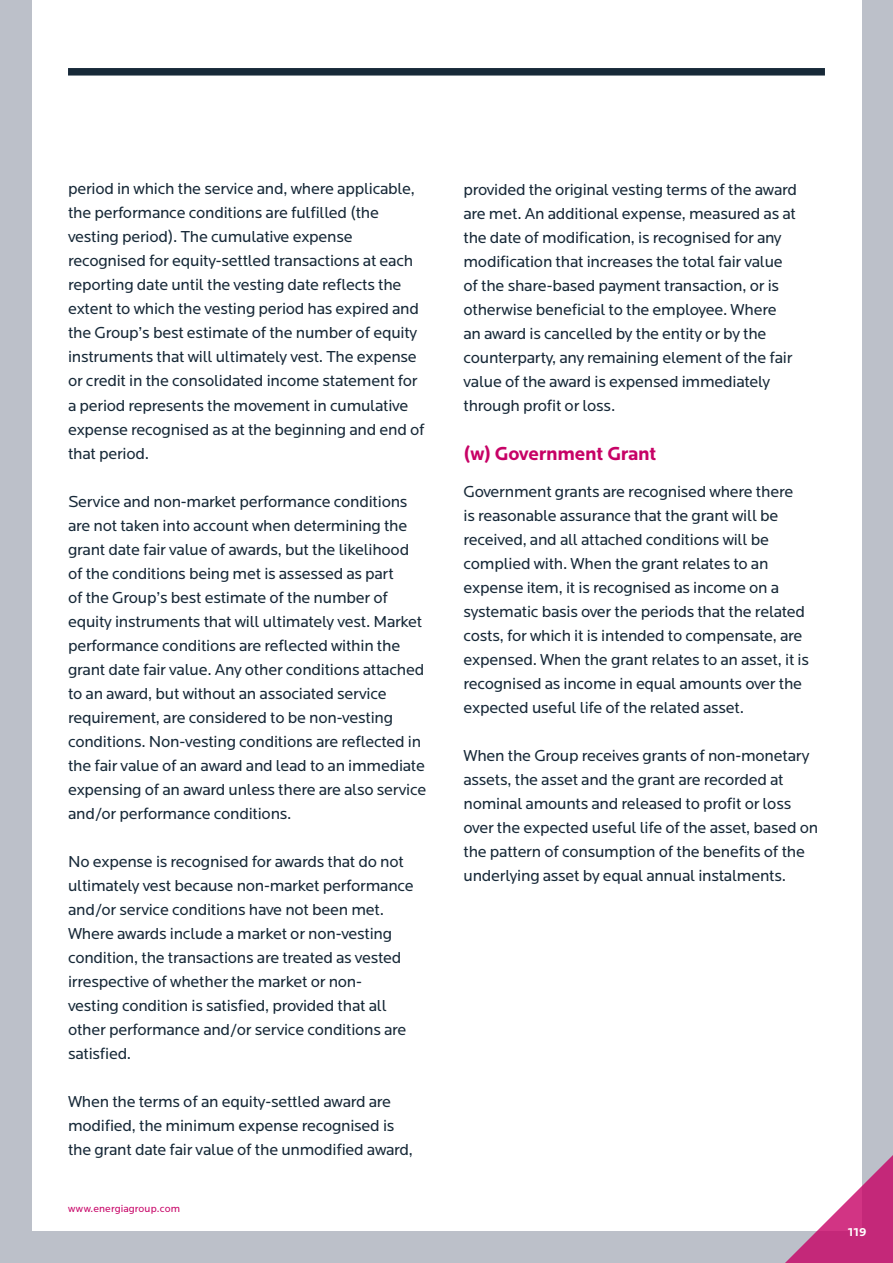
<style>
.page{position:relative;width:893px;height:1263px;background:#bcc0c9}
.page>*{position:absolute;margin:0;border:0;box-sizing:border-box;transform-origin:0 0}
.t1{font:700 19.5px "Locator";letter-spacing:-.015em;color:#c70266}
.t2{font:16.5px/24px "Locator";letter-spacing:-.015em;color:#172938}
.t3{font:700 12px "Locator";color:#fff}
.t4{font:10.5px "Locator";letter-spacing:.01em;color:#c70266}
</style>
<div class="page">
<div style="left:32px;top:0;width:829px;height:1231px;background:#fff"></div>
<svg style="left:785px;top:1142px;width:108px;height:121px"></svg>
<div style="left:68px;top:68px;width:757px;height:8px;background:#172938"></div>
<p class="t2" style="left:68px;top:177px;width:358px">period in which the service and, where applicable, the performance conditions are fulfilled (the vesting period). The cumulative expense recognised for equity-settled transactions at each reporting date until the vesting date reflects the extent to which the vesting period has expired and the Group’s best estimate of the number of equity instruments that will ultimately vest. The expense or credit in the consolidated income statement for a period represents the movement in cumulative expense recognised as at the beginning and end of that period.</p>
<p class="t2" style="left:68px;top:489px;width:360px">Service and non-market performance conditions are not taken into account when determining the grant date fair value of awards, but the likelihood of the conditions being met is assessed as part<br>of the Group’s best estimate of the number of equity instruments that will ultimately vest. Market performance conditions are reflected within the grant date fair value. Any other conditions attached to an award, but without an associated service requirement, are considered to be non-vesting conditions. Non-vesting conditions are reflected in the fair value of an award and lead to an immediate expensing of an award unless there are also service and/or performance conditions.</p>
<p class="t2" style="left:68px;top:850px;width:347px">No expense is recognised for awards that do not ultimately vest because non-market performance and/or service conditions have not been met.<br>Where awards include a market or non-vesting condition, the transactions are treated as vested irrespective of whether the market or non&shy;vesting condition is satisfied, provided that all other performance and/or service conditions are satisfied.</p>
<p class="t2" style="left:68px;top:1090px;width:347px">When the terms of an equity-settled award are modified, the minimum expense recognised is the grant date fair value of the unmodified award,</p>
<p class="t4" style="left:68px;top:1202px;width:114px">www.energiagroup.com</p>
<p class="t2" style="left:463px;top:178px;width:335px">provided the original vesting terms of the award are met. An additional expense, measured as at the date of modification, is recognised for any modification that increases the total fair value of the share-based payment transaction, or is otherwise beneficial to the employee. Where an award is cancelled by the entity or by the counterparty, any remaining element of the fair value of the award is expensed immediately through profit or loss.</p>
<p class="t1" style="left:463px;top:442px;width:195px">(w) Government Grant</p>
<p class="t2" style="left:463px;top:480px;width:347px">Government grants are recognised where there<br>is reasonable assurance that the grant will be received, and all attached conditions will be complied with. When the grant relates to an expense item, it is recognised as income on a systematic basis over the periods that the related costs, for which it is intended to compensate, are expensed. When the grant relates to an asset, it is recognised as income in equal amounts over the expected useful life of the related asset.</p>
<p class="t2" style="left:463px;top:744px;width:356px">When the Group receives grants of non-monetary assets, the asset and the grant are recorded at nominal amounts and released to profit or loss over the expected useful life of the asset, based on the pattern of consumption of the benefits of the underlying asset by equal annual instalments.</p>
<p class="t3" style="left:848px;top:1225px;width:20px">119</p>
</div>
